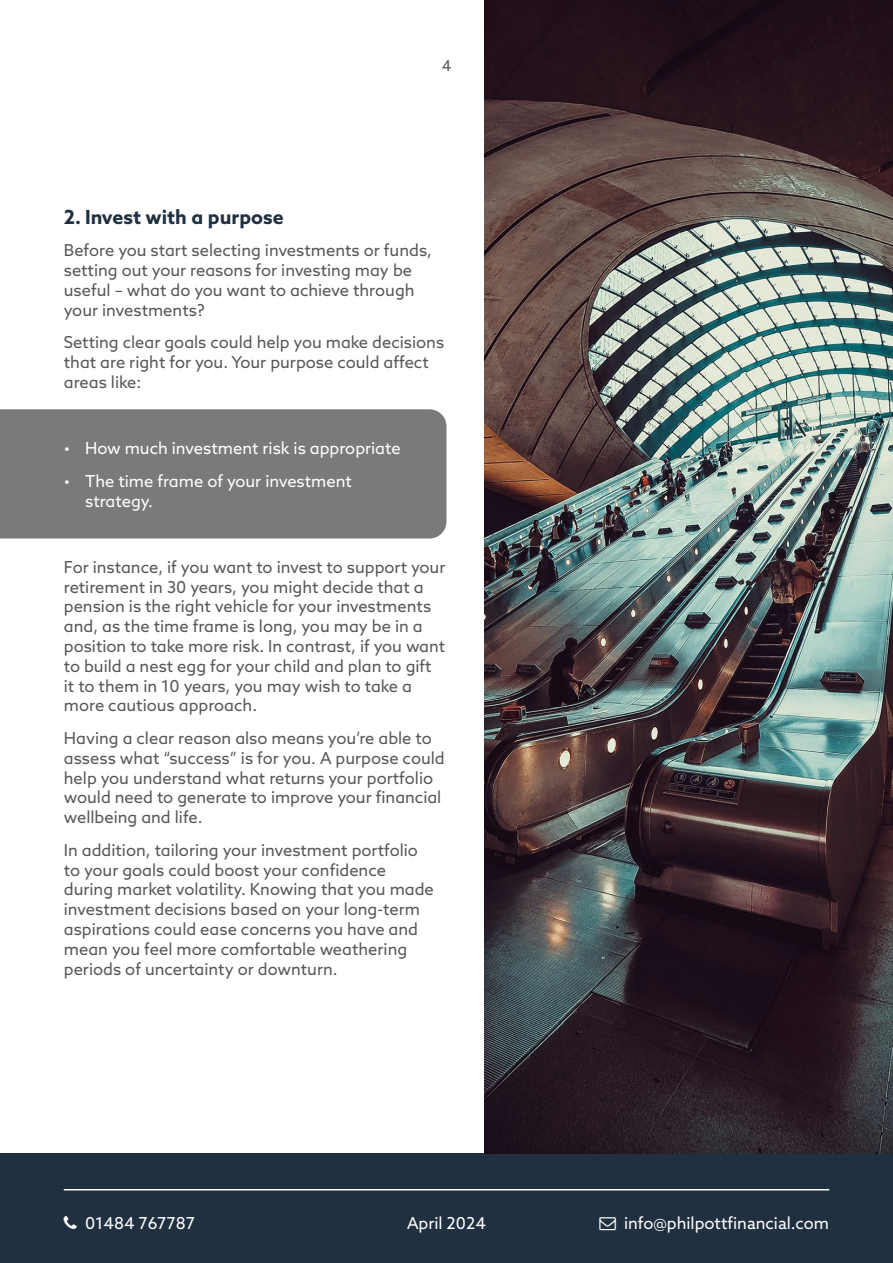
<style>
.page{position:relative;width:893px;height:1263px;background:#fff}
.page>*{position:absolute;margin:0;border:0;box-sizing:border-box;transform-origin:0 0}
.t1{font:700 19.5px "Azo Sans";color:#213041}
.t2{font:16.5px/19.8px "Azo Sans";color:#575756}
.t3{font:16.5px/19.8px "Azo Sans";color:#fff}
.t4{font:15px "Azo Sans";color:#575756}
</style>
<div class="page">
<div style="left:0;top:1153px;width:893px;height:110px;background:#213041"></div>
<hr style="left:64px;top:1189px;width:765px;height:1px;background:#fff">
<img style="left:485px;top:0;width:408px;height:1153px">
<div style="left:0;top:409px;width:446px;height:129px;background:#7a7a7a"></div>
<p class="t4" style="left:442px;top:56px;width:11px">4</p>
<p class="t1" style="left:64px;top:204px;width:221px">2. Invest with a purpose</p>
<p class="t2" style="left:64px;top:240px;width:370px">Before you start selecting investments or funds, setting out your reasons for investing may be useful – what do you want to achieve through your investments?</p>
<p class="t2" style="left:64px;top:332px;width:382px">Setting clear goals could help you make decisions that are right for you. Your purpose could affect areas like:</p>
<p class="t3" style="left:64px;top:438px;width:338px">• How much investment risk is appropriate</p>
<p class="t3" style="left:85px;top:471px;width:268px;text-indent:-21px">• The time frame of your investment strategy.</p>
<p class="t2" style="left:64px;top:557px;width:383px">For instance, if you want to invest to support your retirement in 30 years, you might decide that a pension is the right vehicle for your investments and, as the time frame is long, you may be in a position to take more risk. In contrast, if you want to build a nest egg for your child and plan to gift it to them in 10 years, you may wish to take a more cautious approach.</p>
<p class="t2" style="left:64px;top:728px;width:382px">Having a clear reason also means you’re able to assess what “success” is for you. A purpose could help you understand what returns your portfolio would need to generate to improve your financial wellbeing and life.</p>
<p class="t2" style="left:64px;top:840px;width:372px">In addition, tailoring your investment portfolio to your goals could boost your confidence during market volatility. Knowing that you made investment decisions based on your long-term aspirations could ease concerns you have and mean you feel more comfortable weathering periods of uncertainty or downturn.</p>
<p class="t3" style="left:85px;top:1213px;width:111px">01484 767787</p>
<p class="t3" style="left:624px;top:1213px;width:207px">info@philpottfinancial.com</p>
<p class="t3" style="left:407px;top:1213px;width:80px">April 2024</p>
</div>
